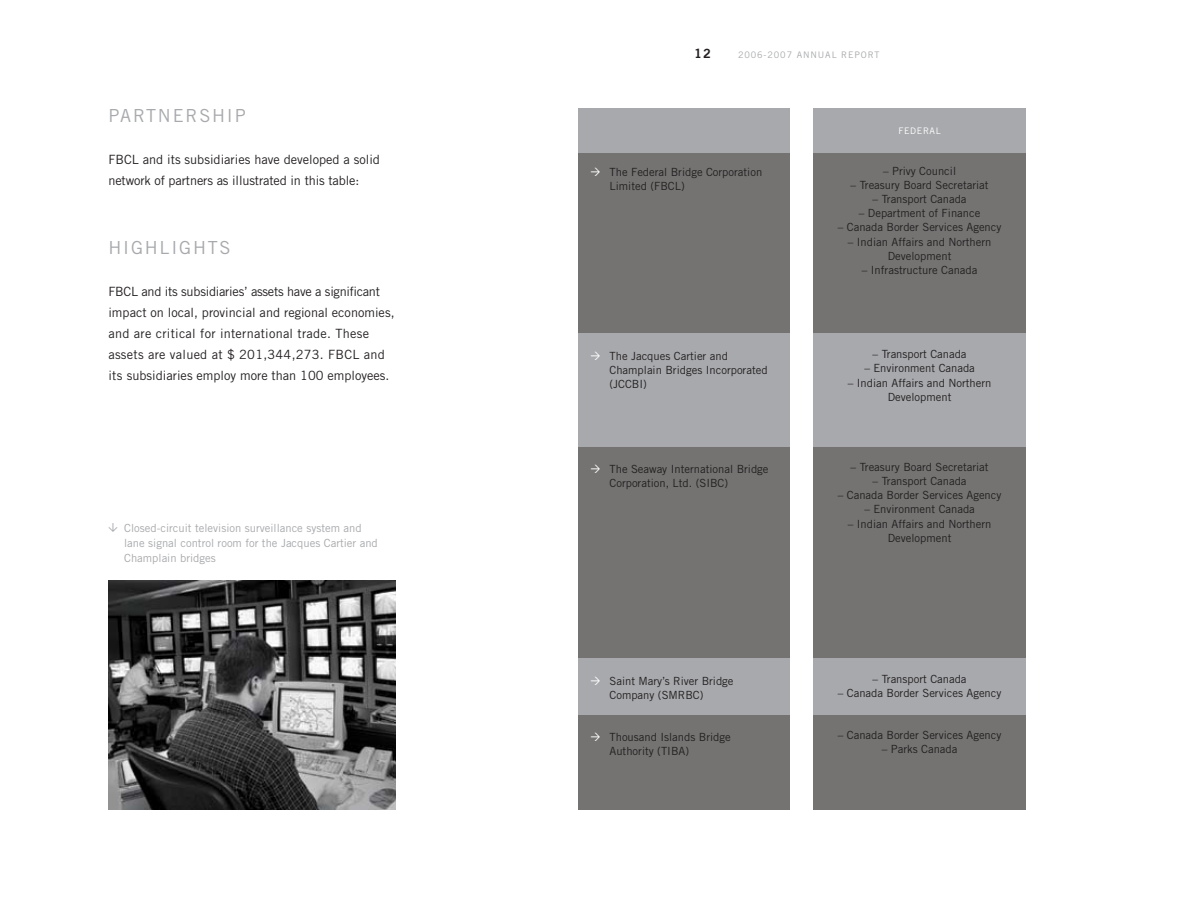
<style>
.page{position:relative;width:1188px;height:918px;background:#fff}
.page>*{position:absolute;margin:0;border:0;box-sizing:border-box;transform-origin:0 0}
.t1{font:18px "Trade Gothic LT Std";letter-spacing:.1em;color:#a7a9ac}
.t2{font:12.75px/21px "Trade Gothic LT Std";color:#231f20}
.t3{font:12.75px "Trade Gothic LT Std Bd 2";color:#231f20}
.t4{font:11.25px/14.1px "Trade Gothic LT Std";color:#231f20}
.t5{font:11.25px/15px "Trade Gothic LT Std";color:#a7a9ac}
.t6{font:9px "Trade Gothic LT Std";letter-spacing:.1em;color:#a7a9ac}
.t7{font:9px "Trade Gothic LT Std";letter-spacing:.07em;color:#fff}
</style>
<div class="page">
<div style="left:578px;top:108px;width:211px;height:702px;background:#747372"></div>
<div style="left:813px;top:108px;width:213px;height:702px;background:#747372"></div>
<img style="left:108px;top:580px;width:288px;height:230px">
<div style="left:813px;top:108px;width:213px;height:45px;background:#a7a9ac"></div>
<div style="left:578px;top:108px;width:211px;height:45px;background:#a7a9ac"></div>
<div style="left:813px;top:334px;width:213px;height:113px;background:#a7a9ac"></div>
<div style="left:578px;top:334px;width:211px;height:113px;background:#a7a9ac"></div>
<div style="left:813px;top:658px;width:213px;height:57px;background:#a7a9ac"></div>
<div style="left:578px;top:658px;width:211px;height:57px;background:#a7a9ac"></div>
<h1 class="t1" style="left:108px;top:105px;width:139px">PARTNERSHIP</h1>
<p class="t2" style="left:108px;top:149px;width:273px">FBCL and its subsidiaries have developed a solid network of partners as illustrated in this table:</p>
<h1 class="t1" style="left:108px;top:237px;width:124px">HIGHLIGHTS</h1>
<p class="t2" style="left:108px;top:281px;width:288px">FBCL and its subsidiaries’ assets have a significant impact on local, provincial and regional economies, and are critical for international trade. These assets are valued at $ 201,344,273. FBCL and its subsidiaries employ more than 100 employees.</p>
<p class="t5" style="left:124px;top:521px;width:255px">Closed-circuit television surveillance system and lane signal control room for the Jacques Cartier and<br>Champlain bridges</p>
<p class="t3" style="left:694px;top:45px;width:9px">12</p>
<p class="t6" style="left:738px;top:49px;width:143px">2006-2007 ANNUAL REPORT</p>
<p class="t4" style="left:610px;top:165px;width:154px">The Federal Bridge Corporation<br>Limited (FBCL)</p>
<p class="t7" style="left:898px;top:125px;width:44px">FEDERAL</p>
<p class="t4" style="left:883px;top:164px;width:75px">– Privy Council</p>
<p class="t4" style="left:851px;top:178px;width:139px">– Treasury Board Secretariat</p>
<p class="t4" style="left:873px;top:192px;width:95px">– Transport Canada</p>
<p class="t4" style="left:859px;top:206px;width:123px">– Department of Finance</p>
<p class="t4" style="left:838px;top:220px;width:165px">– Canada Border Services Agency</p>
<p class="t4" style="left:848px;top:234px;width:145px;text-align:center">– Indian Affairs and Northern<br>Development</p>
<p class="t4" style="left:862px;top:263px;width:117px">– Infrastructure Canada</p>
<p class="t4" style="left:610px;top:349px;width:160px">The Jacques Cartier and<br>Champlain Bridges Incorporated (JCCBI)</p>
<p class="t4" style="left:873px;top:347px;width:95px">– Transport Canada</p>
<p class="t4" style="left:864px;top:361px;width:112px">– Environment Canada</p>
<p class="t4" style="left:848px;top:375px;width:145px;text-align:center">– Indian Affairs and Northern<br>Development</p>
<p class="t4" style="left:610px;top:462px;width:161px">The Seaway International Bridge<br>Corporation, Ltd. (SIBC)</p>
<p class="t4" style="left:851px;top:460px;width:139px">– Treasury Board Secretariat</p>
<p class="t4" style="left:873px;top:474px;width:95px">– Transport Canada</p>
<p class="t4" style="left:838px;top:488px;width:165px">– Canada Border Services Agency</p>
<p class="t4" style="left:864px;top:502px;width:112px">– Environment Canada</p>
<p class="t4" style="left:848px;top:516px;width:145px;text-align:center">– Indian Affairs and Northern<br>Development</p>
<p class="t4" style="left:610px;top:673px;width:126px">Saint Mary’s River Bridge<br>Company (SMRBC)</p>
<p class="t4" style="left:610px;top:730px;width:123px">Thousand Islands Bridge<br>Authority (TIBA)</p>
<p class="t4" style="left:873px;top:672px;width:95px">– Transport Canada</p>
<p class="t4" style="left:838px;top:686px;width:165px">– Canada Border Services Agency</p>
<p class="t4" style="left:838px;top:728px;width:165px">– Canada Border Services Agency</p>
<p class="t4" style="left:882px;top:742px;width:77px">– Parks Canada</p>
</div>
